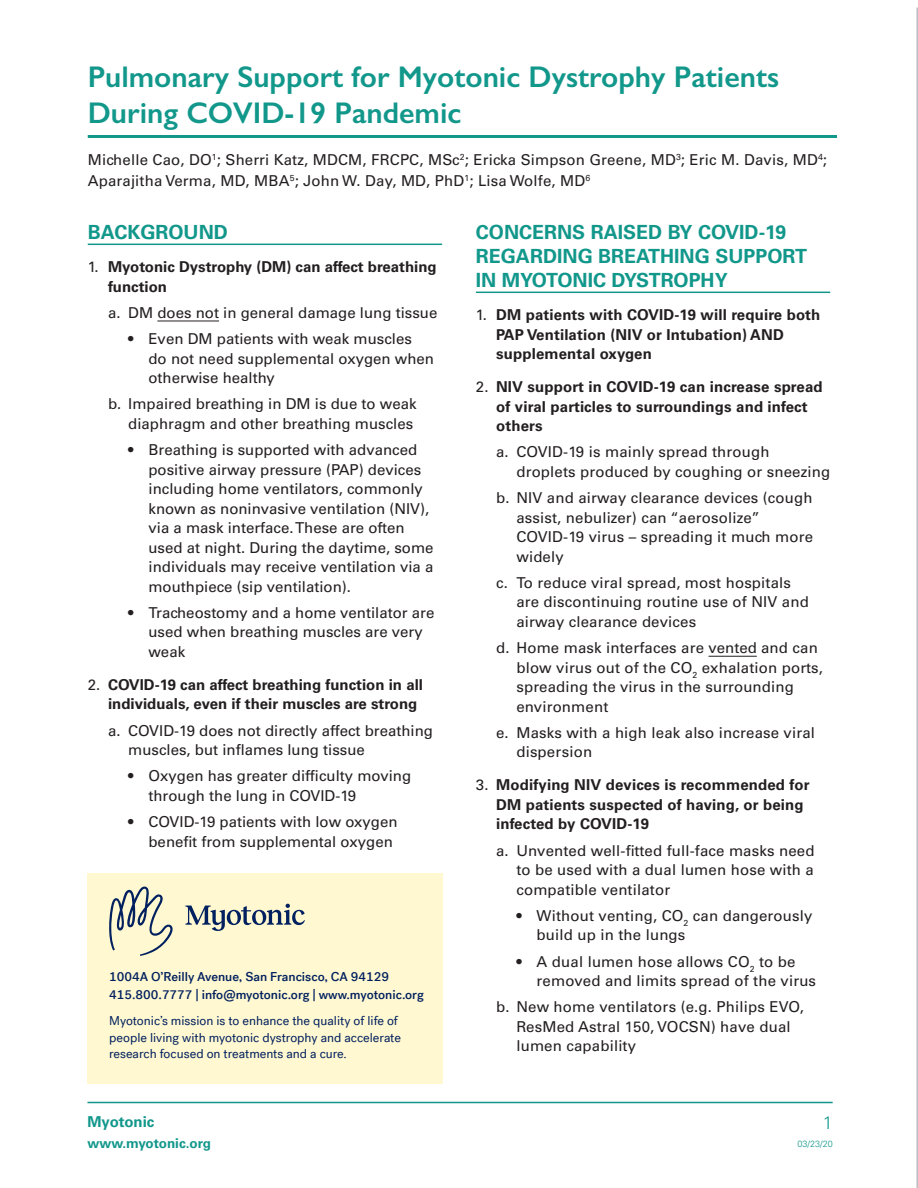
<style>
.page{position:relative;width:918px;height:1188px;background:#fff}
.page>*{position:absolute;margin:0;border:0;box-sizing:border-box;transform-origin:0 0}
.Titles-underline{font:600 30px/36px "Gill Sans";color:#12978b}
.GREEN__Bold_Subs{font:700 19.5px/24px "Univers LT Std";color:#12978b}
.t1{font:300 18px "Univers LT Std";color:#12978b}
.Body_Copy{font:15px/19.5px "Univers LT Std";color:#231f20}
.t2{font:700 15px/19.5px "Univers LT Std";letter-spacing:.01em;color:#231f20}
.t3{font:700 15px "Univers LT Std";color:#12978b}
.t4{font:700 13.5px "Univers LT Std";color:#12978b}
.t5{font:12.75px/16.5px "Post Grotesk";color:#00205f}
.t6{font:500 12.75px "Post Grotesk";color:#00205f}
.t7{font:300 9px "Univers LT Std";color:#12978b}
.s1{font-weight:400}
</style>
<div class="page">
<hr style="left:917px;top:8px;width:1px;height:1180px;background:#bcbdc0">
<hr style="left:87px;top:1102px;width:746px;height:1px;background:#12978b">
<div style="left:87px;top:873px;width:356px;height:210px;background:#fff8d0"></div>
<hr style="left:88px;top:244px;width:354px;height:1px;background:#12978b">
<hr style="left:157px;top:321px;width:62px;height:1px;background:#231f20">
<hr style="left:476px;top:292px;width:354px;height:1px;background:#12978b">
<hr style="left:708px;top:656px;width:49px;height:1px;background:#231f20">
<svg style="left:185px;top:904px;width:120px;height:27px"></svg>
<svg style="left:109px;top:886px;width:64px;height:70px"></svg>
<hr style="left:88px;top:135px;width:749px;height:3px;background:#12978b">
<p class="Titles-underline" style="left:88px;top:59px;width:693px">Pulmonary Support for Myotonic Dystrophy Patients<br>During COVID-19 Pandemic</p>
<p class="Body_Copy" style="left:88px;top:150px;width:741px;line-height:21px">Michelle Cao, DO<sup>1</sup>; Sherri Katz, MDCM, FRCPC, MSc<sup>2</sup>; Ericka Simpson Greene, MD<sup>3</sup>; Eric M. Davis, MD<sup>4</sup>;<br>Aparajitha Verma, MD, MBA<sup>5</sup>; John W. Day, MD, PhD<sup>1</sup>; Lisa Wolfe, MD<sup>6</sup></p>
<p class="GREEN__Bold_Subs" style="left:88px;top:221px;width:142px">BACKGROUND</p>
<p class="t2" style="left:108px;top:257px;width:330px;text-indent:-20px"><span class="s1">1.</span> Myotonic Dystrophy (DM) can affect breathing function</p>
<p class="Body_Copy" style="left:108px;top:303px;width:331px">a. DM does not in general damage lung tissue</p>
<p class="Body_Copy" style="left:148px;top:329px;width:287px;text-indent:-20px">• Even DM patients with weak muscles<br>do not need supplemental oxygen when otherwise healthy</p>
<p class="Body_Copy" style="left:108px;top:395px;width:310px;text-align:right">b. Impaired breathing in DM is due to weak diaphragm and other breathing muscles</p>
<p class="Body_Copy" style="left:148px;top:440px;width:287px;text-indent:-20px">• Breathing is supported with advanced positive airway pressure (PAP) devices including home ventilators, commonly known as noninvasive ventilation (NIV), via a mask interface. These are often used at night. During the daytime, some individuals may receive ventilation via a mouthpiece (sip ventilation).</p>
<p class="Body_Copy" style="left:148px;top:603px;width:287px;text-indent:-20px">• Tracheostomy and a home ventilator are used when breathing muscles are very weak</p>
<p class="t2" style="left:108px;top:675px;width:317px;text-indent:-20px"><span class="s1">2.</span> COVID-19 can affect breathing function in all individuals, even if their muscles are strong</p>
<p class="Body_Copy" style="left:128px;top:721px;width:306px;text-indent:-20px">a. COVID-19 does not directly affect breathing muscles, but inflames lung tissue</p>
<p class="Body_Copy" style="left:148px;top:767px;width:264px;text-indent:-20px">• Oxygen has greater difficulty moving through the lung in COVID-19</p>
<p class="Body_Copy" style="left:148px;top:812px;width:251px;text-indent:-20px">• COVID-19 patients with low oxygen benefit from supplemental oxygen</p>
<p class="t6" style="left:109px;top:969px;width:282px">1004A O’Reilly Avenue, San Francisco, CA 94129</p>
<p class="t6" style="left:109px;top:987px;width:316px">415.800.7777 | info@myotonic.org | www.myotonic.org</p>
<p class="t5" style="left:109px;top:1013px;width:293px">Myotonic’s mission is to enhance the quality of life of people living with myotonic dystrophy and accelerate research focused on treatments and a cure.</p>
<p class="t3" style="left:87px;top:1113px;width:68px">Myotonic</p>
<p class="t4" style="left:87px;top:1135px;width:125px">www.myotonic.org</p>
<p class="GREEN__Bold_Subs" style="left:476px;top:221px;width:333px">CONCERNS RAISED BY COVID-19<br>REGARDING BREATHING SUPPORT<br>IN MYOTONIC DYSTROPHY</p>
<p class="t2" style="left:496px;top:305px;width:326px;text-indent:-20px"><span class="s1">1.</span> DM patients with COVID-19 will require both<br>PAP Ventilation (NIV or Intubation) AND supplemental oxygen</p>
<p class="t2" style="left:496px;top:377px;width:328px;text-indent:-20px"><span class="s1">2.</span> NIV support in COVID-19 can increase spread of viral particles to surroundings and infect others</p>
<p class="Body_Copy" style="left:516px;top:443px;width:315px;text-indent:-20px">a. COVID-19 is mainly spread through droplets produced by coughing or sneezing</p>
<p class="Body_Copy" style="left:516px;top:488px;width:298px;text-indent:-20px">b. NIV and airway clearance devices (cough assist, nebulizer) can “aerosolize”<br>COVID-19 virus – spreading it much more widely</p>
<p class="Body_Copy" style="left:516px;top:573px;width:294px;text-indent:-20px">c. To reduce viral spread, most hospitals are discontinuing routine use of NIV and airway clearance devices</p>
<p class="Body_Copy" style="left:516px;top:638px;width:308px;text-indent:-20px">d. Home mask interfaces are vented and can blow virus out of the CO<sub>2</sub> exhalation ports, spreading the virus in the surrounding environment</p>
<p class="Body_Copy" style="left:516px;top:723px;width:300px;text-indent:-20px">e. Masks with a high leak also increase viral dispersion</p>
<p class="t2" style="left:496px;top:776px;width:315px;text-indent:-20px"><span class="s1">3.</span> Modifying NIV devices is recommended for<br>DM patients suspected of having, or being infected by COVID-19</p>
<p class="Body_Copy" style="left:516px;top:841px;width:300px;text-align:justify;text-indent:-20px">a. Unvented well-fitted full-face masks need to be used with a dual lumen hose with a compatible ventilator</p>
<p class="Body_Copy" style="left:537px;top:906px;width:277px;text-indent:-20px">• Without venting, CO<sub>2</sub> can dangerously build up in the lungs</p>
<p class="Body_Copy" style="left:537px;top:952px;width:281px;text-indent:-20px">• A dual lumen hose allows CO<sub>2</sub> to be removed and limits spread of the virus</p>
<p class="Body_Copy" style="left:516px;top:998px;width:289px;text-indent:-20px">b. New home ventilators (e.g. Philips EVO,<br>ResMed Astral 150, VOCSN) have dual lumen capability</p>
<p class="t1" style="left:823px;top:1112px;width:12px">1</p>
<p class="t7" style="left:798px;top:1138px;width:37px">03/23/20</p>
</div>
